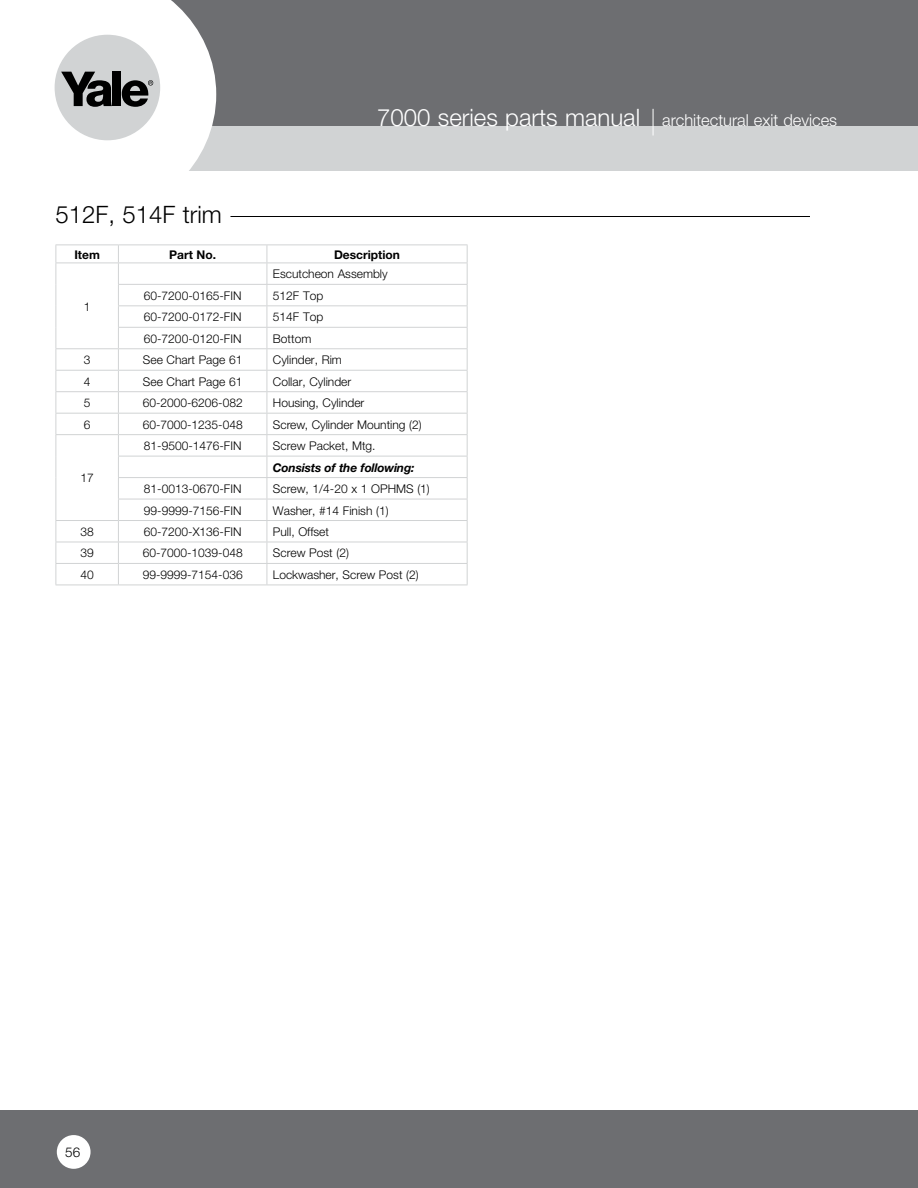
<style>
.page{position:relative;width:918px;height:1188px;background:#fff}
.page>*{position:absolute;margin:0;border:0;box-sizing:border-box;transform-origin:0 0}
.t1{font:300 24px "Helvetica Neue";color:#000}
.t2{font:300 16.5px "Helvetica Neue";color:#fff}
.t3{font:300 13.5px "Helvetica Neue";color:#000}
.t4{font:300 12px "Helvetica Neue";color:#000}
.t5{font:italic 700 12px "Helvetica Neue";letter-spacing:-.015em;color:#000}
.t6{font:700 12px "Helvetica Neue";color:#000}
.s1{font-size:24px}
</style>
<div class="page">
<div style="left:142px;top:0;width:776px;height:134px;background:#6d6e71"></div>
<div style="left:129px;top:127px;width:789px;height:44px;background:#d1d3d4"></div>
<svg style="left:54px;top:0;width:162px;height:171px;fill:#fff"></svg>
<div style="left:55px;top:35px;width:105px;height:105px;background:#d1d3d4;border-radius:50%"></div>
<svg style="left:61px;top:72px;width:51px;height:35px"></svg>
<div style="left:113px;top:72px;width:8px;height:34px;background:#000"></div>
<svg style="left:122px;top:80px;width:31px;height:27px"></svg>
<div style="left:0;top:1110px;width:918px;height:78px;background:#6d6e71"></div>
<div style="left:57px;top:1135px;width:34px;height:34px;background:#fff;border-radius:50%"></div>
<svg style="left:653px;top:109px;width:1px;height:27px"></svg>
<div style="left:902px;top:126px;width:16px;height:44px;background:#d1d3d4"></div>
<hr style="left:230px;top:216px;width:580px;height:1px;background:#000">
<hr style="left:56px;top:244px;width:62px;height:1px;background:#d1d3d4">
<hr style="left:118px;top:244px;width:149px;height:1px;background:#d1d3d4">
<hr style="left:267px;top:244px;width:201px;height:1px;background:#d1d3d4">
<hr style="left:56px;top:263px;width:62px;height:1px;background:#d1d3d4">
<hr style="left:118px;top:263px;width:149px;height:1px;background:#d1d3d4">
<hr style="left:267px;top:263px;width:201px;height:1px;background:#d1d3d4">
<hr style="left:118px;top:284px;width:149px;height:1px;background:#d1d3d4">
<hr style="left:267px;top:284px;width:201px;height:1px;background:#d1d3d4">
<hr style="left:118px;top:305px;width:149px;height:1px;background:#d1d3d4">
<hr style="left:267px;top:305px;width:201px;height:1px;background:#d1d3d4">
<hr style="left:118px;top:327px;width:149px;height:1px;background:#d1d3d4">
<hr style="left:267px;top:327px;width:201px;height:1px;background:#d1d3d4">
<hr style="left:56px;top:348px;width:62px;height:1px;background:#d1d3d4">
<hr style="left:118px;top:348px;width:149px;height:1px;background:#d1d3d4">
<hr style="left:267px;top:348px;width:201px;height:1px;background:#d1d3d4">
<hr style="left:56px;top:370px;width:62px;height:1px;background:#d1d3d4">
<hr style="left:118px;top:370px;width:149px;height:1px;background:#d1d3d4">
<hr style="left:267px;top:370px;width:201px;height:1px;background:#d1d3d4">
<hr style="left:56px;top:391px;width:62px;height:1px;background:#d1d3d4">
<hr style="left:118px;top:391px;width:149px;height:1px;background:#d1d3d4">
<hr style="left:267px;top:391px;width:201px;height:1px;background:#d1d3d4">
<hr style="left:56px;top:413px;width:62px;height:1px;background:#d1d3d4">
<hr style="left:118px;top:413px;width:149px;height:1px;background:#d1d3d4">
<hr style="left:267px;top:413px;width:201px;height:1px;background:#d1d3d4">
<hr style="left:56px;top:434px;width:62px;height:1px;background:#d1d3d4">
<hr style="left:118px;top:434px;width:149px;height:1px;background:#d1d3d4">
<hr style="left:267px;top:434px;width:201px;height:1px;background:#d1d3d4">
<hr style="left:118px;top:456px;width:149px;height:1px;background:#d1d3d4">
<hr style="left:267px;top:456px;width:201px;height:1px;background:#d1d3d4">
<hr style="left:118px;top:477px;width:149px;height:1px;background:#d1d3d4">
<hr style="left:267px;top:477px;width:201px;height:1px;background:#d1d3d4">
<hr style="left:118px;top:499px;width:149px;height:1px;background:#d1d3d4">
<hr style="left:267px;top:499px;width:201px;height:1px;background:#d1d3d4">
<hr style="left:56px;top:520px;width:62px;height:1px;background:#d1d3d4">
<hr style="left:118px;top:520px;width:149px;height:1px;background:#d1d3d4">
<hr style="left:267px;top:520px;width:201px;height:1px;background:#d1d3d4">
<hr style="left:56px;top:542px;width:62px;height:1px;background:#d1d3d4">
<hr style="left:118px;top:542px;width:149px;height:1px;background:#d1d3d4">
<hr style="left:267px;top:542px;width:201px;height:1px;background:#d1d3d4">
<hr style="left:56px;top:563px;width:62px;height:1px;background:#d1d3d4">
<svg style="left:56px;top:245px;width:1px;height:340px"></svg>
<hr style="left:118px;top:563px;width:149px;height:1px;background:#d1d3d4">
<svg style="left:118px;top:245px;width:1px;height:340px"></svg>
<hr style="left:267px;top:563px;width:201px;height:1px;background:#d1d3d4">
<svg style="left:267px;top:245px;width:1px;height:340px"></svg>
<svg style="left:467px;top:245px;width:1px;height:340px"></svg>
<hr style="left:56px;top:585px;width:62px;height:1px;background:#d1d3d4">
<hr style="left:118px;top:585px;width:149px;height:1px;background:#d1d3d4">
<hr style="left:267px;top:585px;width:201px;height:1px;background:#d1d3d4">
<h2 class="t2" style="left:377px;top:110px;width:462px"><span class="s1">7000 series parts manual</span> architectural exit devices</h2>
<h1 class="t1" style="left:56px;top:200px;width:168px">512F, 514F trim</h1>
<p class="t6" style="left:74px;top:247px;width:27px">Item</p>
<p class="t6" style="left:169px;top:247px;width:49px">Part No.</p>
<p class="t6" style="left:334px;top:247px;width:67px">Description</p>
<p class="t4" style="left:84px;top:299px;width:8px">1</p>
<p class="t4" style="left:273px;top:267px;width:116px">Escutcheon Assembly</p>
<p class="t4" style="left:144px;top:288px;width:99px">60-7200-0165-FIN</p>
<p class="t4" style="left:273px;top:288px;width:52px">512F Top</p>
<p class="t4" style="left:144px;top:310px;width:99px">60-7200-0172-FIN</p>
<p class="t4" style="left:273px;top:310px;width:52px">514F Top</p>
<p class="t4" style="left:144px;top:331px;width:99px">60-7200-0120-FIN</p>
<p class="t4" style="left:273px;top:331px;width:40px">Bottom</p>
<p class="t4" style="left:84px;top:353px;width:8px">3</p>
<p class="t4" style="left:143px;top:353px;width:101px">See Chart Page 61</p>
<p class="t4" style="left:273px;top:353px;width:71px">Cylinder, Rim</p>
<p class="t4" style="left:84px;top:374px;width:8px">4</p>
<p class="t4" style="left:143px;top:374px;width:101px">See Chart Page 61</p>
<p class="t4" style="left:273px;top:374px;width:80px">Collar, Cylinder</p>
<p class="t4" style="left:84px;top:396px;width:8px">5</p>
<p class="t4" style="left:143px;top:396px;width:102px">60-2000-6206-082</p>
<p class="t4" style="left:273px;top:396px;width:93px">Housing, Cylinder</p>
<p class="t4" style="left:84px;top:417px;width:8px">6</p>
<p class="t4" style="left:143px;top:417px;width:102px">60-7000-1235-048</p>
<p class="t4" style="left:273px;top:417px;width:150px">Screw, Cylinder Mounting (2)</p>
<p class="t4" style="left:80px;top:471px;width:15px">17</p>
<p class="t4" style="left:144px;top:438px;width:99px">81-9500-1476-FIN</p>
<p class="t4" style="left:273px;top:438px;width:102px">Screw Packet, Mtg.</p>
<p class="t5" style="left:273px;top:460px;width:143px">Consists of the following:</p>
<p class="t4" style="left:144px;top:481px;width:99px">81-0013-0670-FIN</p>
<p class="t4" style="left:273px;top:481px;width:158px">Screw, 1/4-20 x 1 OPHMS (1)</p>
<p class="t4" style="left:144px;top:503px;width:99px">99-9999-7156-FIN</p>
<p class="t4" style="left:273px;top:503px;width:117px">Washer, #14 Finish (1)</p>
<p class="t4" style="left:80px;top:524px;width:15px">38</p>
<p class="t4" style="left:144px;top:524px;width:99px">60-7200-X136-FIN</p>
<p class="t4" style="left:273px;top:524px;width:58px">Pull, Offset</p>
<p class="t4" style="left:80px;top:546px;width:15px">39</p>
<p class="t4" style="left:143px;top:546px;width:102px">60-7000-1039-048</p>
<p class="t4" style="left:273px;top:546px;width:78px">Screw Post (2)</p>
<p class="t4" style="left:80px;top:567px;width:15px">40</p>
<p class="t4" style="left:143px;top:567px;width:102px">99-9999-7154-036</p>
<p class="t4" style="left:273px;top:567px;width:147px">Lockwasher, Screw Post (2)</p>
<p class="t3" style="left:65px;top:1144px;width:17px">56</p>
</div>
